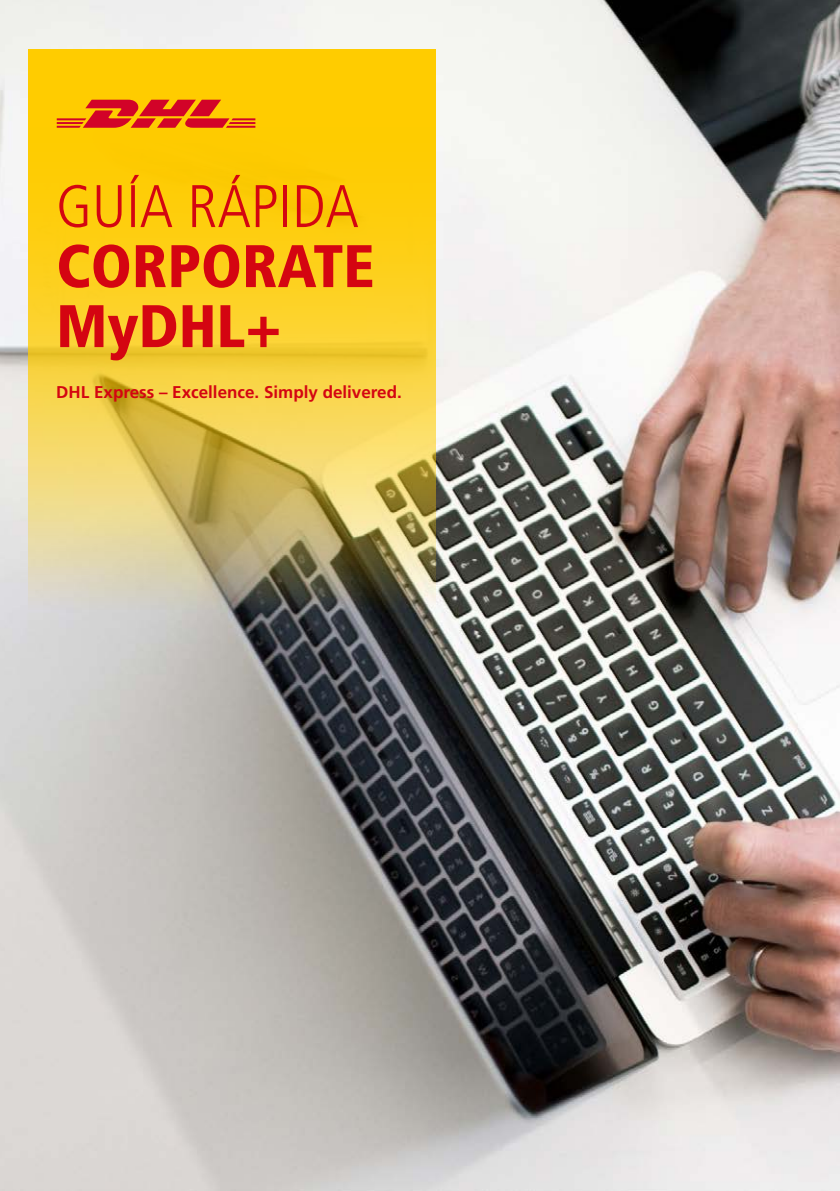
<style>
.page{position:relative;width:840px;height:1191px;background:#fff}
.page>*{position:absolute;margin:0;border:0;box-sizing:border-box;transform-origin:0 0}
.t1{font:900 condensed 60px/60px "Frutiger LT Std";color:#d40511}
.t2{font:300 condensed 60px "Frutiger LT Std";color:#d40511}
.t3{font:700 17px "Frutiger LT Std";color:#d40511}
</style>
<div class="page">
<img style="left:0;top:0;width:839px;height:1191px">
<svg style="left:28px;top:50px;width:407px;height:592px;background:#e3c13d"></svg>
<svg style="left:57px;top:100px;width:198px;height:28px;background:#e65d15"></svg>
<h1 class="t2" style="left:56px;top:172px;width:304px">GUÍA RÁPIDA</h1>
<h1 class="t1" style="left:56px;top:236px;width:319px">CORPORATE<br>MyDHL+</h1>
<p class="t3" style="left:56px;top:382px;width:347px">DHL Express – Excellence. Simply delivered.</p>
</div>
